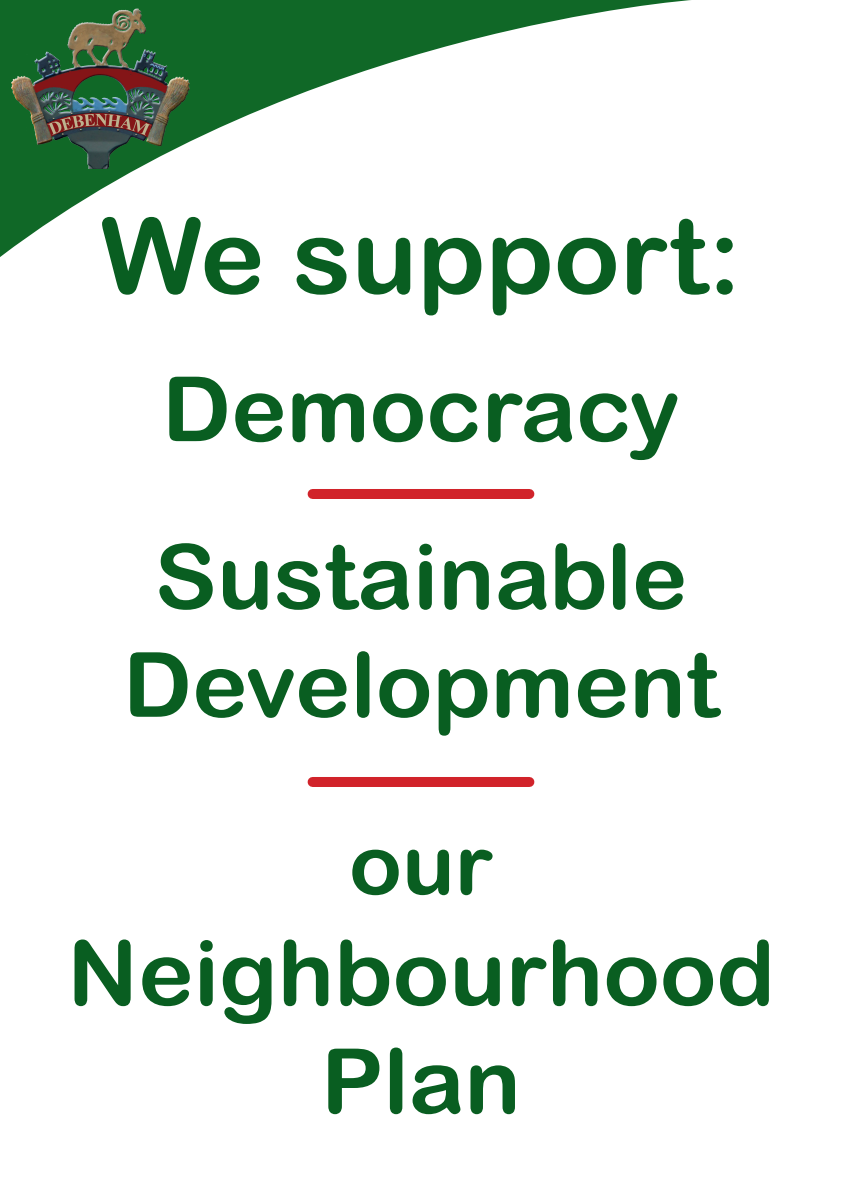
<style>
.page{position:relative;width:842px;height:1191px;background:#fff}
.page>*{position:absolute;margin:0;border:0;box-sizing:border-box;transform-origin:0 0}
.t1{font:105px "Arial Rounded MT Bold";color:#095e21;scale:1.04 1}
.t2{font:90px/108px "Arial Rounded MT Bold";color:#095e21;text-align:center;scale:1.04 1}
.t3{font:84px "Arial Rounded MT Bold";color:#095e21;scale:1.04 1}
</style>
<div class="page">
<svg style="left:0;top:0;width:691px;height:257px"></svg>
<div style="left:11px;top:9px;width:179px;height:159px;background:#231f20;opacity:.75"></div>
<div style="left:313px;top:489px;width:216px;height:10px;background:#d1232a"></div>
<div style="left:313px;top:777px;width:216px;height:10px;background:#d1232a"></div>
<p class="t1" style="left:100px;top:194px;width:618px">We support:</p>
<p class="t2" style="left:162px;top:354px;width:500px">Democracy</p>
<p class="t2" style="left:123px;top:521px;width:575px">Sustainable<br>Development</p>
<p class="t3" style="left:349px;top:814px;width:140px">our</p>
<p class="t2" style="left:67px;top:918px;width:682px">Neighbourhood<br>Plan</p>
</div>
